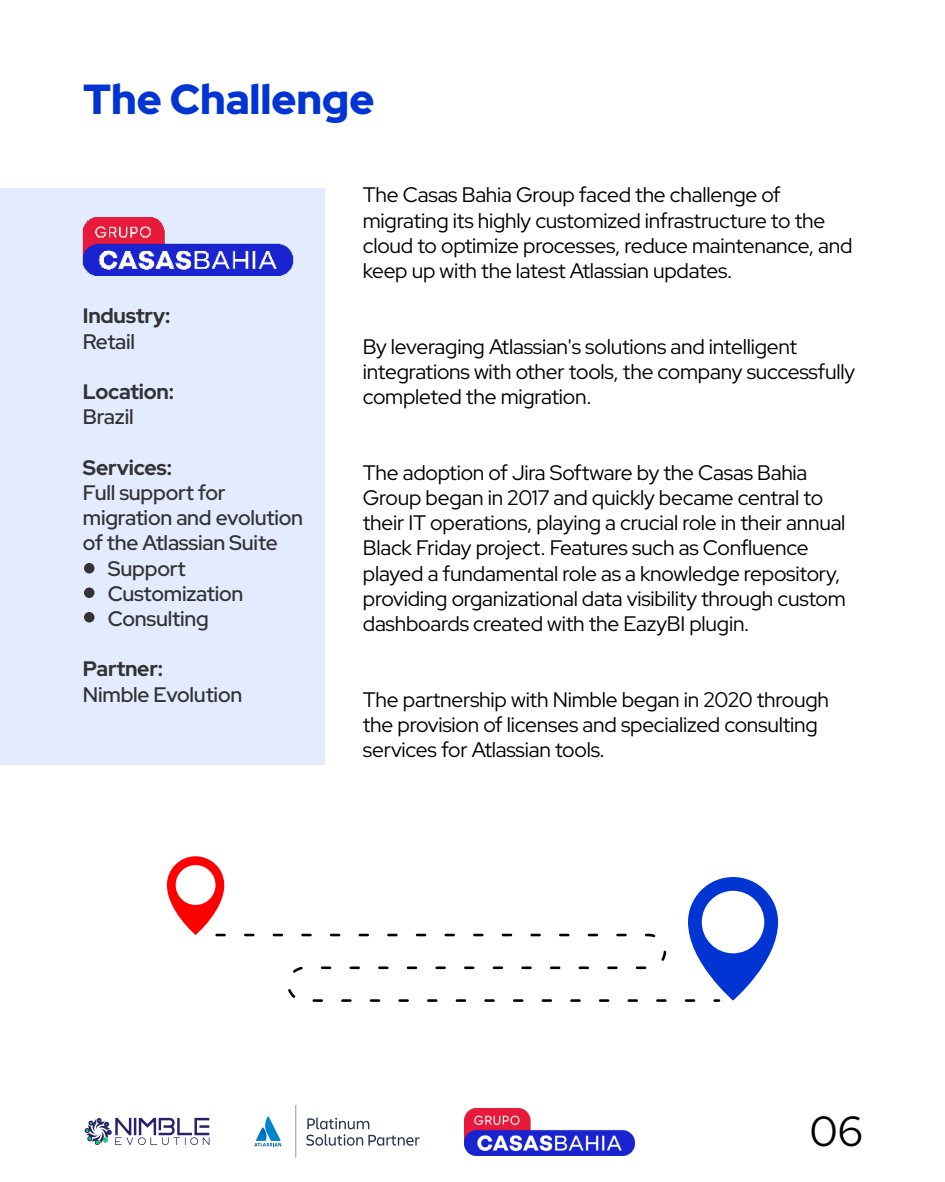
<style>
.page{position:relative;width:945px;height:1182px;background:#fff}
.page>*{position:absolute;margin:0;border:0;box-sizing:border-box;transform-origin:0 0}
.t1{font:900 42px "Red Hat Display";color:#0034d3}
.t2{font:42px "Red Hat Display";color:#000}
.t3{font:21px/25.2px "Red Hat Display";letter-spacing:-.01em;color:#000}
.t4{font:600 21px "Red Hat Display";letter-spacing:-.01em;color:#333}
.t5{font:700 21px "Red Hat Display";letter-spacing:-.01em;color:#333}
</style>
<div class="page">
<div style="left:0;top:188px;width:325px;height:577px;background:#e3ebfe"></div>
<img style="left:83px;top:218px;width:211px;height:58px">
<div style="left:84px;top:563px;width:10px;height:10px;background:#333;border-radius:50%"></div>
<div style="left:84px;top:587px;width:10px;height:11px;background:#333;border-radius:50%"></div>
<div style="left:84px;top:612px;width:10px;height:10px;background:#333;border-radius:50%"></div>
<svg style="left:167px;top:856px;width:57px;height:78px;fill:#f00"></svg>
<div style="left:176px;top:865px;width:40px;height:39px;background:#fff;border-radius:50%"></div>
<svg style="left:688px;top:876px;width:90px;height:124px;fill:#0034d3"></svg>
<div style="left:702px;top:890px;width:62px;height:63px;background:#fff;border-radius:50%"></div>
<svg style="left:215px;top:933px;width:505px;height:68px"></svg>
<svg style="left:84px;top:1117px;width:125px;height:28px"></svg>
<hr style="left:296px;top:1104px;width:1px;height:53px;background:#8d97ab">
<svg style="left:254px;top:1116px;width:27px;height:30px"></svg>
<svg style="left:306px;top:1117px;width:114px;height:28px"></svg>
<img style="left:464px;top:1108px;width:170px;height:47px">
<h1 class="t1" style="left:83px;top:71px;width:293px">The Challenge</h1>
<p class="t5" style="left:83px;top:302px;width:89px">Industry:</p>
<p class="t4" style="left:83px;top:327px;width:54px">Retail</p>
<p class="t5" style="left:83px;top:378px;width:93px">Location:</p>
<p class="t4" style="left:83px;top:403px;width:52px">Brazil</p>
<p class="t5" style="left:83px;top:453px;width:91px">Services:</p>
<p class="t4" style="left:83px;top:479px;width:144px">Full support for</p>
<p class="t4" style="left:83px;top:504px;width:222px">migration and evolution</p>
<p class="t4" style="left:83px;top:529px;width:196px">of the Atlassian Suite</p>
<p class="t4" style="left:108px;top:554px;width:79px">Support</p>
<p class="t4" style="left:108px;top:579px;width:137px">Customization</p>
<p class="t4" style="left:108px;top:605px;width:103px">Consulting</p>
<p class="t5" style="left:83px;top:655px;width:82px">Partner:</p>
<p class="t4" style="left:83px;top:680px;width:161px">Nimble Evolution</p>
<p class="t3" style="left:363px;top:182px;width:491px">The Casas Bahia Group faced the challenge of migrating its highly customized infrastructure to the cloud to optimize processes, reduce maintenance, and keep up with the latest Atlassian updates.</p>
<p class="t3" style="left:363px;top:333px;width:494px">By leveraging Atlassian's solutions and intelligent integrations with other tools, the company successfully completed the migration.</p>
<p class="t3" style="left:363px;top:459px;width:485px">The adoption of Jira Software by the Casas Bahia Group began in 2017 and quickly became central to their IT operations, playing a crucial role in their annual Black Friday project. Features such as Confluence played a fundamental role as a knowledge repository, providing organizational data visibility through custom dashboards created with the EazyBI plugin.</p>
<p class="t3" style="left:363px;top:686px;width:468px">The partnership with Nimble began in 2020 through the provision of licenses and specialized consulting services for Atlassian tools.</p>
<h1 class="t2" style="left:810px;top:1103px;width:55px">06</h1>
</div>
